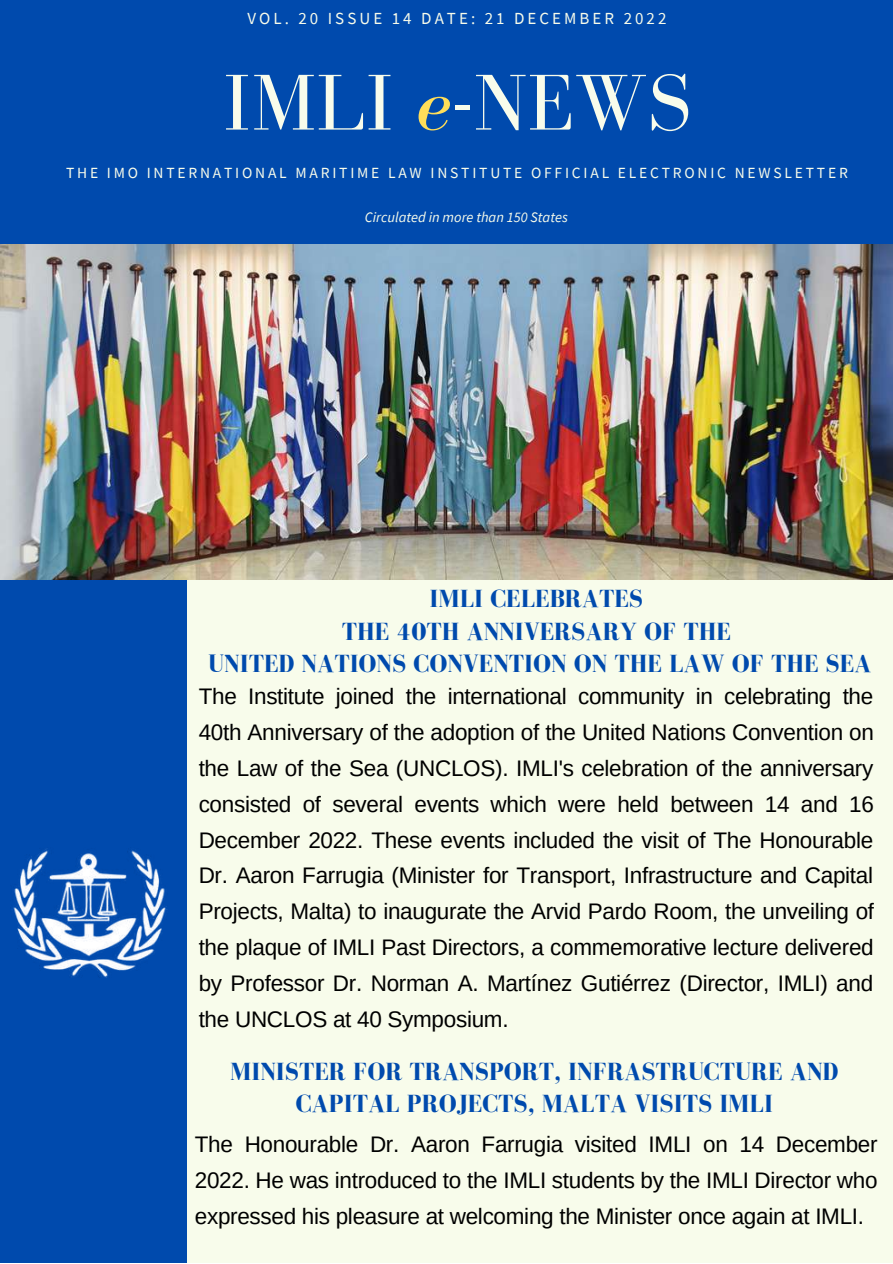
<style>
.page{position:relative;width:893px;height:1264px;background:#fff}
.page>*{position:absolute;margin:0;border:0;box-sizing:border-box;transform-origin:0 0}
.t1{font:81.3px "Bodoni FLF";color:#f8fceb}
.t2{font:700 25.5px/32.5px "Bodoni FLF";color:#004aad;text-align:center}
.t3{font:22.5px/36px "Arimo";letter-spacing:-.015em;color:#000;text-align:justify}
.t4{font:16.95px "Source Sans Pro";letter-spacing:.18em;color:#f8fceb}
.t5{font:15.45px "Source Sans Pro";letter-spacing:.18em;color:#f8fceb}
.t6{font:italic 14.55px "Source Sans Pro";color:#f8fceb}
.s1{font-style:italic;color:#ffde59}
</style>
<div class="page">
<div style="left:0;top:0;width:892px;height:1262px;background:#f8fceb"></div>
<div style="left:0;top:518px;width:187px;height:744px;background:#004aad"></div>
<img style="left:13px;top:849px;width:154px;height:129px">
<div style="left:0;top:0;width:892px;height:244px;background:#004aad"></div>
<img style="left:0;top:244px;width:892px;height:335px">
<p class="t4" style="left:247px;top:7px;width:420px">VOL. 20 ISSUE 14 DATE: 21 DECEMBER 2022</p>
<h1 class="t1" style="left:222px;top:59px;width:470px">IMLI <span class="s1">e</span>-NEWS</h1>
<p class="t5" style="left:66px;top:162px;width:783px">THE IMO INTERNATIONAL MARITIME LAW INSTITUTE OFFICIAL ELECTRONIC NEWSLETTER</p>
<p class="t6" style="left:365px;top:207px;width:205px">Circulated in more than 150 States</p>
<p class="t2" style="left:208px;top:582px;width:664px">IMLI CELEBRATES<br>THE 40TH ANNIVERSARY OF THE<br>UNITED NATIONS CONVENTION ON THE LAW OF THE SEA</p>
<p class="t3" style="left:199px;top:677px;width:677px">The Institute joined the international community in celebrating the 40th Anniversary of the adoption of the United Nations Convention on the Law of the Sea (UNCLOS). IMLI's celebration of the anniversary consisted of several events which were held between 14 and 16<br>December 2022. These events included the visit of The Honourable Dr. Aaron Farrugia (Minister for Transport, Infrastructure and Capital Projects, Malta) to inaugurate the Arvid Pardo Room, the unveiling of the plaque of IMLI Past Directors, a commemorative lecture delivered by Professor Dr. Norman A. Martínez Gutiérrez (Director, IMLI) and the UNCLOS at 40 Symposium.</p>
<p class="t2" style="left:230px;top:1054px;width:609px">MINISTER FOR TRANSPORT, INFRASTRUCTURE AND<br>CAPITAL PROJECTS, MALTA VISITS IMLI</p>
<p class="t3" style="left:195px;top:1126px;width:684px">The Honourable Dr. Aaron Farrugia visited IMLI on 14 December 2022. He was introduced to the IMLI students by the IMLI Director who expressed his pleasure at welcoming the Minister once again at IMLI.</p>
</div>
